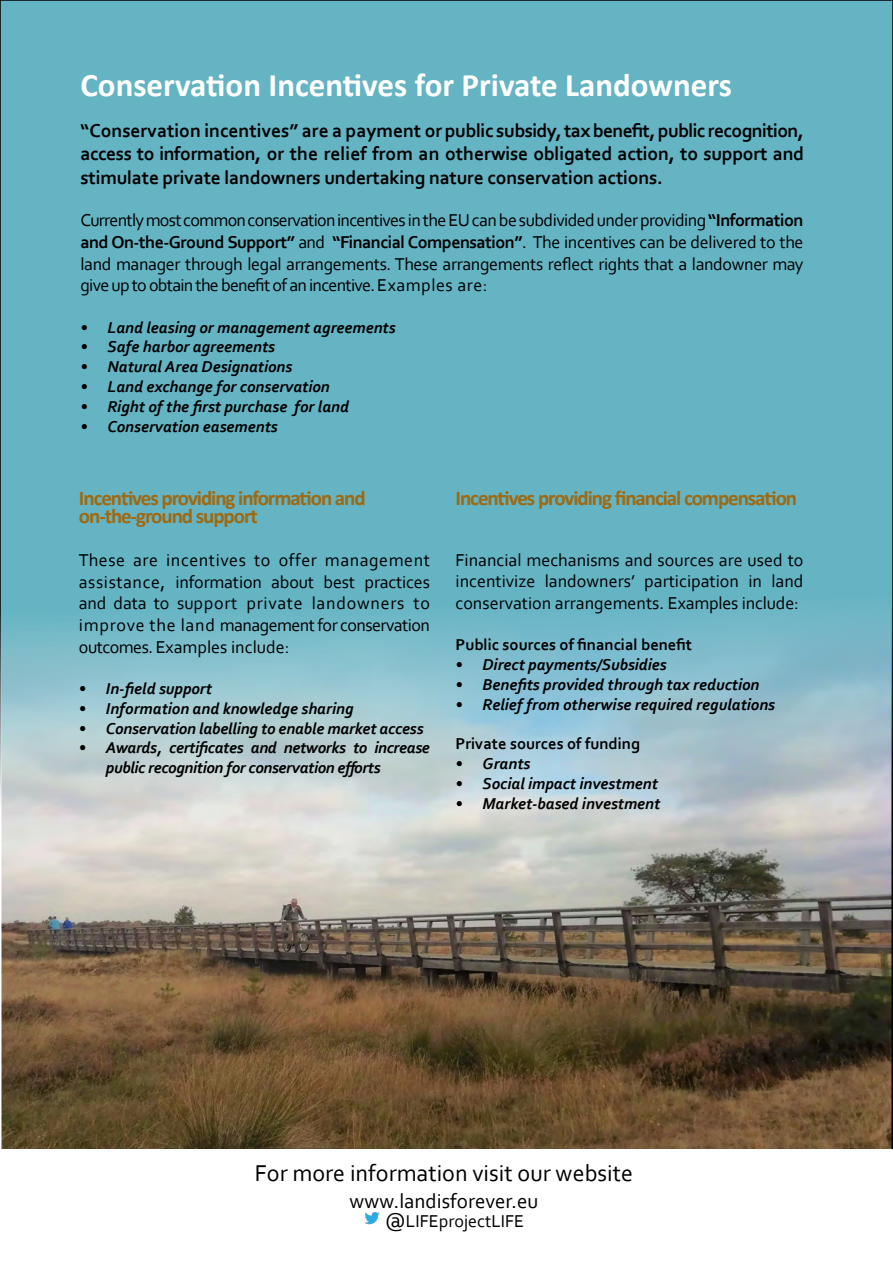
<style>
.page{position:relative;width:893px;height:1263px;background:#65b4c4}
.page>*{position:absolute;margin:0;border:0;box-sizing:border-box;transform-origin:0 0}
.t1{font:700 33px "Calibri";color:#fff}
.t2{font:24px "Corbel";color:#000}
.t3{font:700 21px "Calibri";letter-spacing:-.05em;color:#9e6911}
.t4{font:21px "Corbel";color:#000}
.t5{font:700 19.5px/23.4px "Corbel";letter-spacing:-.01em;color:#000;text-align:justify}
.t6{font:18px/21.6px "Corbel";letter-spacing:-.01em;color:#000;text-align:justify}
.t7{font:italic 700 16.5px "Corbel";color:#000}
.t8{font:italic 700 16.5px/19.8px "Corbel";letter-spacing:-.02em;color:#000}
.t9{font:700 16.5px "Corbel";color:#000}
.s1{font-weight:700}
.s2{font-size:21px}
</style>
<div class="page">
<img style="left:3px;top:613px;width:887px;height:536px">
<div style="left:0;top:1149px;width:893px;height:114px;background:#fff"></div>
<img style="left:365px;top:1212px;width:15px;height:13px">
<p class="t1" style="left:80px;top:61px;width:653px">Conservation Incentives for Private Landowners</p>
<p class="t5" style="left:80px;top:118px;width:725px">“Conservation incentives” are a payment or public subsidy, tax benefit, public recognition, access to information, or the relief from an otherwise obligated action, to support and stimulate private landowners undertaking nature conservation actions.</p>
<p class="t6" style="left:80px;top:209px;width:725px">Currently most common conservation incentives in the EU can be subdivided under providing <span class="s1">“Information and On-the-Ground Support”</span> and <span class="s1">“Financial Compensation”</span>. The incentives can be delivered to the land manager through legal arrangements. These arrangements reflect rights that a landowner may give up to obtain the benefit of an incentive. Examples are:</p>
<p class="t7" style="left:80px;top:317px;width:317px">• Land leasing or management agreements</p>
<p class="t7" style="left:80px;top:337px;width:196px">• Safe harbor agreements</p>
<p class="t7" style="left:80px;top:356px;width:213px">• Natural Area Designations</p>
<p class="t7" style="left:80px;top:376px;width:251px">• Land exchange for conservation</p>
<p class="t7" style="left:80px;top:396px;width:270px">• Right of the first purchase for land</p>
<p class="t7" style="left:80px;top:416px;width:199px">• Conservation easements</p>
<p class="t3" style="left:79px;top:483px;width:288px">Incentives providing information and</p>
<p class="t3" style="left:79px;top:501px;width:180px">on-the-ground support</p>
<p class="t6" style="left:79px;top:549px;width:353px">These are incentives to offer management assistance, information about best practices and data to support private landowners to improve the land management for conservation outcomes. Examples include:</p>
<p class="t7" style="left:79px;top:678px;width:135px">• In-field support</p>
<p class="t7" style="left:79px;top:698px;width:276px">• Information and knowledge sharing</p>
<p class="t7" style="left:79px;top:718px;width:346px">• Conservation labelling to enable market access</p>
<p class="t8" style="left:106px;top:738px;width:325px;text-indent:-27px">• Awards, certificates and networks to increase public recognition for conservation efforts</p>
<p class="t3" style="left:455px;top:483px;width:343px">Incentives providing financial compensation</p>
<p class="t6" style="left:455px;top:548px;width:350px">Financial mechanisms and sources are used to incentivize landowners’ participation in land conservation arrangements. Examples include:</p>
<p class="t9" style="left:455px;top:634px;width:238px">Public sources of financial benefit</p>
<p class="t7" style="left:455px;top:654px;width:213px">• Direct payments/Subsidies</p>
<p class="t7" style="left:455px;top:674px;width:305px">• Benefits provided through tax reduction</p>
<p class="t7" style="left:455px;top:694px;width:321px">• Relief from otherwise required regulations</p>
<p class="t9" style="left:455px;top:733px;width:186px">Private sources of funding</p>
<p class="t7" style="left:455px;top:753px;width:76px">• Grants</p>
<p class="t7" style="left:455px;top:773px;width:204px">• Social impact investment</p>
<p class="t7" style="left:455px;top:793px;width:206px">• Market-based investment</p>
<p class="t2" style="left:255px;top:1157px;width:380px">For more information visit our website</p>
<p class="t4" style="left:350px;top:1187px;width:190px">www.landisforever.eu</p>
<p class="t6" style="left:385px;top:1210px;width:141px"><span class="s2">@</span>LIFEprojectLIFE</p>
</div>
